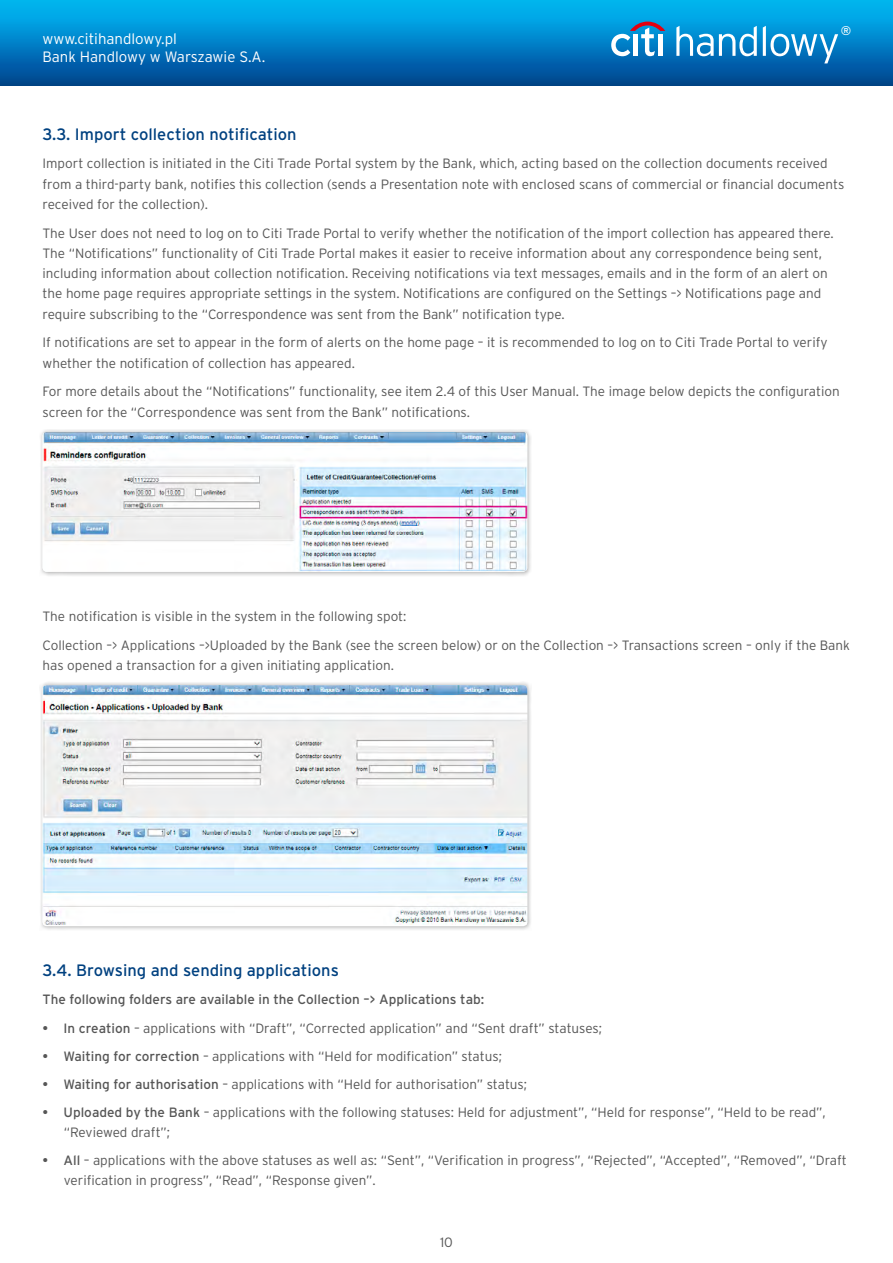
<style>
.page{position:relative;width:893px;height:1263px;background:#fff}
.page>*{position:absolute;margin:0;border:0;box-sizing:border-box;transform-origin:0 0}
.t1{font:16.5px "Interstate Pl";color:#004180}
.t2{font:300 15px/18px "Interstate Pl";color:#fff}
.t3{font:300 13.5px/20.2px "Interstate Pl";color:#565656}
.t4{font:13.5px "Interstate Pl";color:#565656}
.t5{font:12.6px "Interstate Pl";color:#fff}
.s1{font-weight:400}
</style>
<div class="page">
<div style="left:0;top:0;width:893px;height:85px;background:linear-gradient(to bottom,#00befa,#004390)"></div>
<svg style="left:676px;top:26px;width:81px;height:30px"></svg>
<svg style="left:763px;top:26px;width:75px;height:37px"></svg>
<svg style="left:611px;top:22px;width:54px;height:34px"></svg>
<div style="left:658px;top:34px;width:5px;height:22px;background:#fff"></div>
<div style="left:39px;top:429px;width:493px;height:147px;background:#000;opacity:.3"></div>
<img style="left:43px;top:432px;width:484px;height:140px">
<div style="left:39px;top:682px;width:493px;height:249px;background:#000;opacity:.3"></div>
<img style="left:43px;top:685px;width:484px;height:240px">
<p class="t2" style="left:43px;top:29px;width:224px">www.citihandlowy.pl<br>Bank Handlowy w Warszawie S.A.</p>
<p class="t5" style="left:841px;top:24px;width:12px">®</p>
<p class="t1" style="left:43px;top:124px;width:256px">3.3. Import collection notification</p>
<p class="t3" style="left:43px;top:153px;width:803px">Import collection is initiated in the Citi Trade Portal system by the Bank, which, acting based on the collection documents received from a third-party bank, notifies this collection (sends a Presentation note with enclosed scans of commercial or financial documents received for the collection).</p>
<p class="t3" style="left:43px;top:223px;width:793px">The User does not need to log on to Citi Trade Portal to verify whether the notification of the import collection has appeared there.<br>The “Notifications” functionality of Citi Trade Portal makes it easier to receive information about any correspondence being sent, including information about collection notification. Receiving notifications via text messages, emails and in the form of an alert on the home page requires appropriate settings in the system. Notifications are configured on the Settings –&gt; Notifications page and require subscribing to the “Correspondence was sent from the Bank” notification type.</p>
<p class="t3" style="left:43px;top:332px;width:786px">If notifications are set to appear in the form of alerts on the home page – it is recommended to log on to Citi Trade Portal to verify whether the notification of collection has appeared.</p>
<p class="t3" style="left:43px;top:381px;width:799px">For more details about the “Notifications” functionality, see item 2.4 of this User Manual. The image below depicts the configuration screen for the “Correspondence was sent from the Bank” notifications.</p>
<p class="t3" style="left:43px;top:601px;width:809px;line-height:28.8px">The notification is visible in the system in the following spot:<br>Collection –&gt; Applications –&gt;Uploaded by the Bank (see the screen below) or on the Collection –&gt; Transactions screen – only if the Bank</p>
<p class="t3" style="left:43px;top:655px;width:353px">has opened a transaction for a given initiating application.</p>
<p class="t1" style="left:43px;top:960px;width:298px">3.4. Browsing and sending applications</p>
<p class="t4" style="left:43px;top:992px;width:443px">The following folders are available in the Collection –&gt; Applications tab:</p>
<p class="t3" style="left:43px;top:1018px;width:561px"><span class="s1">• In creation</span> – applications with “Draft”, “Corrected application” and “Sent draft” statuses;</p>
<p class="t3" style="left:43px;top:1046px;width:461px"><span class="s1">• Waiting for correction</span> – applications with “Held for modification” status;</p>
<p class="t3" style="left:43px;top:1074px;width:486px"><span class="s1">• Waiting for authorisation</span> – applications with “Held for authorisation” status;</p>
<p class="t3" style="left:64px;top:1102px;width:763px;text-indent:-21px"><span class="s1">• Uploaded by the Bank</span> – applications with the following statuses: Held for adjustment”, “Held for response”, “Held to be read”, “Reviewed draft”;</p>
<p class="t3" style="left:64px;top:1150px;width:784px;text-indent:-21px"><span class="s1">• All</span> – applications with the above statuses as well as: “Sent”, “Verification in progress”, “Rejected”, “Accepted”, “Removed”, “Draft verification in progress”, “Read”, “Response given”.</p>
<p class="t3" style="left:440px;top:1232px;width:14px">10</p>
</div>
